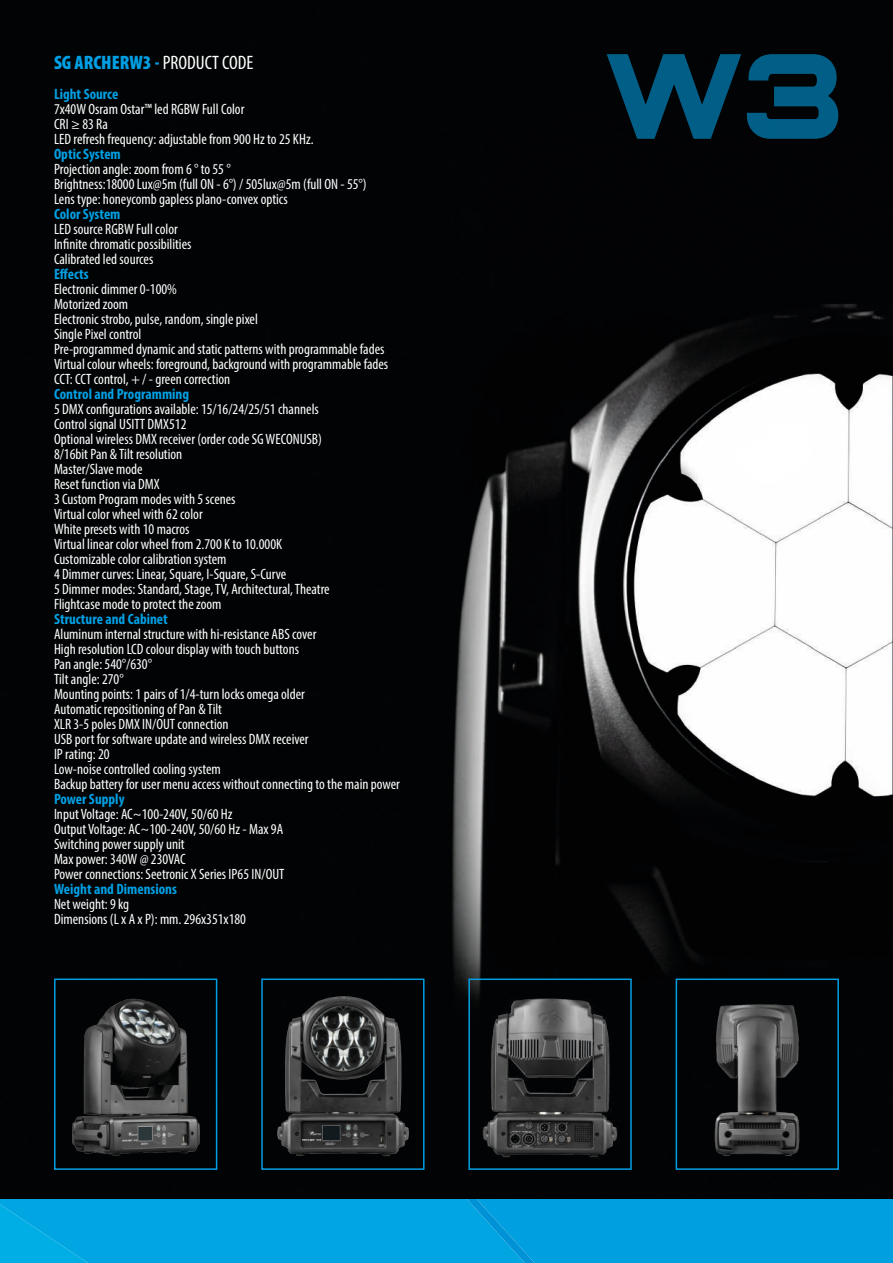
<style>
.page{position:relative;width:893px;height:1263px;background:#fff}
.page>*{position:absolute;margin:0;border:0;box-sizing:border-box;transform-origin:0 0}
.t1{font:900 condensed 19.5px "Myriad Pro";color:#009fe3}
.t2{font:condensed 15px/15px "Myriad Pro";color:#fff}
.t3{font:700 condensed 15px "Myriad Pro";color:#009fe3}
.s1{font-weight:400;color:#fff}
</style>
<div class="page">
<svg style="left:0;top:1198px;width:893px;height:65px;background:#00a0dc"></svg>
<img style="left:0;top:0;width:893px;height:1198px">
<svg style="left:607px;top:54px;width:231px;height:85px;background:#00354d"></svg>
<img style="left:68px;top:994px;width:135px;height:167px">
<div style="left:54px;top:978px;width:163px;height:192px;border:2px solid #009fe3"></div>
<img style="left:276px;top:993px;width:134px;height:166px">
<div style="left:261px;top:978px;width:164px;height:192px;border:2px solid #009fe3"></div>
<img style="left:481px;top:993px;width:139px;height:169px">
<div style="left:468px;top:978px;width:164px;height:192px;border:2px solid #009fe3"></div>
<img style="left:712px;top:1001px;width:91px;height:159px">
<div style="left:676px;top:978px;width:163px;height:192px;border:2px solid #009fe3"></div>
<h1 class="t1" style="left:54px;top:50px;width:201px">SG ARCHERW3 - <span class="s1">PRODUCT CODE</span></h1>
<p class="t3" style="left:54px;top:85px;width:66px">Light Source</p>
<p class="t2" style="left:54px;top:101px;width:261px">7x40W Osram Ostar™ led RGBW Full Color<br>CRI ≥ 83 Ra<br>LED refresh frequency: adjustable from 900 Hz to 25 KHz.</p>
<p class="t3" style="left:54px;top:145px;width:68px">Optic System</p>
<p class="t2" style="left:54px;top:161px;width:314px">Projection angle: zoom from 6 ° to 55 °<br>Brightness:18000 Lux@5m (full ON - 6°) / 505lux@5m (full ON - 55°)<br>Lens type: honeycomb gapless plano-convex optics</p>
<p class="t3" style="left:54px;top:205px;width:68px">Color System</p>
<p class="t2" style="left:54px;top:221px;width:139px">LED source RGBW Full color<br>Infinite chromatic possibilities<br>Calibrated led sources</p>
<p class="t3" style="left:54px;top:265px;width:36px">Effects</p>
<p class="t2" style="left:54px;top:281px;width:336px">Electronic dimmer 0-100%<br>Motorized zoom<br>Electronic strobo, pulse, random, single pixel<br>Single Pixel control<br>Pre-programmed dynamic and static patterns with programmable fades Virtual colour wheels: foreground, background with programmable fades CCT: CCT control, + / - green correction</p>
<p class="t3" style="left:54px;top:385px;width:137px">Control and Programming</p>
<p class="t2" style="left:54px;top:401px;width:277px">5 DMX configurations available: 15/16/24/25/51 channels Control signal USITT DMX512<br>Optional wireless DMX receiver (order code SG WECONUSB)<br>8/16bit Pan &amp; Tilt resolution<br>Master/Slave mode<br>Reset function via DMX<br>3 Custom Program modes with 5 scenes<br>Virtual color wheel with 62 color<br>White presets with 10 macros<br>Virtual linear color wheel from 2.700 K to 10.000K Customizable color calibration system<br>4 Dimmer curves: Linear, Square, I-Square, S-Curve<br>5 Dimmer modes: Standard, Stage, TV, Architectural, Theatre Flightcase mode to protect the zoom</p>
<p class="t3" style="left:54px;top:610px;width:115px">Structure and Cabinet</p>
<p class="t2" style="left:54px;top:626px;width:347px">Aluminum internal structure with hi-resistance ABS cover<br>High resolution LCD colour display with touch buttons<br>Pan angle: 540°/630°<br>Tilt angle: 270°<br>Mounting points: 1 pairs of 1/4-turn locks omega older<br>Automatic repositioning of Pan &amp; Tilt<br>XLR 3-5 poles DMX IN/OUT connection<br>USB port for software update and wireless DMX receiver<br>IP rating: 20<br>Low-noise controlled cooling system<br>Backup battery for user menu access without connecting to the main power</p>
<p class="t3" style="left:54px;top:790px;width:72px">Power Supply</p>
<p class="t2" style="left:54px;top:806px;width:232px">Input Voltage: AC~100-240V, 50/60 Hz<br>Output Voltage: AC~100-240V, 50/60 Hz - Max 9A Switching power supply unit<br>Max power: 340W @ 230VAC<br>Power connections: Seetronic X Series IP65 IN/OUT</p>
<p class="t3" style="left:54px;top:880px;width:124px">Weight and Dimensions</p>
<p class="t2" style="left:54px;top:896px;width:194px">Net weight: 9 kg<br>Dimensions (L x A x P): mm. 296x351x180</p>
</div>
